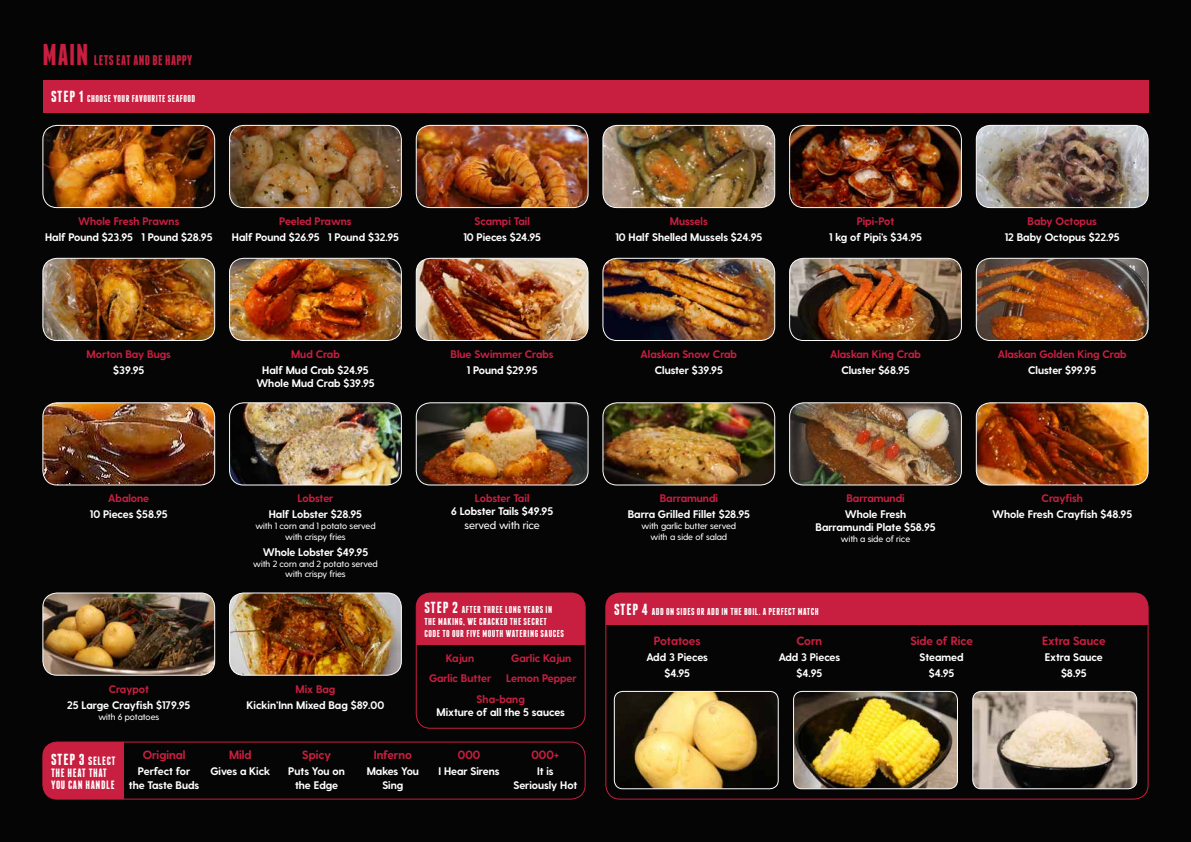
<style>
.page{position:relative;width:1191px;height:842px;background:#050505}
.page>*{position:absolute;margin:0;border:0;box-sizing:border-box;transform-origin:0 0}
.t1{font:700 14px "Franchise";letter-spacing:.025em;color:#c81f40}
.t2{font:700 12px "Greycliff CF";color:#c81f40}
.t3{font:700 12px/12px "Franchise";letter-spacing:.05em;color:#fff}
.t4{font:700 11px/13.2px "Greycliff CF";color:#fff;text-align:center}
.t5{font:700 11px/20.4px "Greycliff CF";color:#c81f40}
.t6{font:500 11px "Greycliff CF";color:#fff}
.t7{font:700 10px/12px "Franchise";letter-spacing:.05em;color:#fff}
.t8{font:500 9px/10.8px "Greycliff CF";color:#fff;text-align:center}
.s1{font-size:30px}
.s2{font-size:16px}
</style>
<div class="page">
<div style="left:43px;top:80px;width:1105px;height:32px;background:#c81f40"></div>
<img style="left:43px;top:125px;width:172px;height:83px">
<div style="left:43px;top:125px;width:172px;height:83px;border:1px solid #fff;border-radius:14px"></div>
<img style="left:976px;top:125px;width:172px;height:83px">
<div style="left:976px;top:125px;width:172px;height:83px;border:1px solid #fff;border-radius:14px"></div>
<div style="left:416px;top:593px;width:169px;height:52px;background:#c81f40"></div>
<div style="left:416px;top:593px;width:169px;height:136px;border:1px solid #c81f40;border-radius:14px"></div>
<div style="left:43px;top:742px;width:81px;height:57px;background:#c81f40"></div>
<div style="left:43px;top:742px;width:542px;height:57px;border:1px solid #c81f40;border-radius:14px"></div>
<div style="left:606px;top:593px;width:542px;height:32px;background:#c81f40"></div>
<div style="left:605px;top:593px;width:543px;height:206px;border:1px solid #c81f40;border-radius:14px"></div>
<img style="left:976px;top:258px;width:172px;height:82px">
<div style="left:976px;top:258px;width:172px;height:83px;border:1px solid #fff;border-radius:14px"></div>
<img style="left:789px;top:258px;width:172px;height:82px">
<div style="left:789px;top:258px;width:172px;height:83px;border:1px solid #fff;border-radius:14px"></div>
<img style="left:229px;top:125px;width:172px;height:83px">
<div style="left:229px;top:125px;width:173px;height:83px;border:1px solid #fff;border-radius:14px"></div>
<img style="left:43px;top:258px;width:172px;height:82px">
<div style="left:43px;top:258px;width:172px;height:83px;border:1px solid #fff;border-radius:14px"></div>
<img style="left:416px;top:125px;width:172px;height:83px">
<div style="left:416px;top:125px;width:172px;height:83px;border:1px solid #fff;border-radius:14px"></div>
<img style="left:229px;top:258px;width:172px;height:82px">
<div style="left:229px;top:258px;width:173px;height:83px;border:1px solid #fff;border-radius:14px"></div>
<img style="left:229px;top:403px;width:172px;height:82px">
<div style="left:229px;top:402px;width:173px;height:83px;border:1px solid #fff;border-radius:14px"></div>
<img style="left:789px;top:403px;width:172px;height:82px">
<div style="left:789px;top:402px;width:172px;height:83px;border:1px solid #fff;border-radius:14px"></div>
<img style="left:43px;top:593px;width:172px;height:82px">
<div style="left:43px;top:593px;width:172px;height:82px;border:1px solid #fff;border-radius:14px"></div>
<img style="left:416px;top:258px;width:172px;height:82px">
<div style="left:416px;top:258px;width:172px;height:83px;border:1px solid #fff;border-radius:14px"></div>
<img style="left:416px;top:403px;width:172px;height:82px">
<div style="left:416px;top:402px;width:172px;height:83px;border:1px solid #fff;border-radius:14px"></div>
<img style="left:603px;top:125px;width:171px;height:83px">
<div style="left:602px;top:125px;width:173px;height:83px;border:1px solid #fff;border-radius:14px"></div>
<img style="left:603px;top:258px;width:171px;height:82px">
<div style="left:602px;top:258px;width:173px;height:83px;border:1px solid #fff;border-radius:14px"></div>
<img style="left:604px;top:403px;width:170px;height:82px">
<div style="left:602px;top:402px;width:173px;height:83px;border:1px solid #fff;border-radius:14px"></div>
<img style="left:789px;top:125px;width:172px;height:83px">
<div style="left:789px;top:125px;width:172px;height:83px;border:1px solid #fff;border-radius:14px"></div>
<img style="left:976px;top:403px;width:172px;height:82px">
<div style="left:976px;top:402px;width:172px;height:83px;border:1px solid #fff;border-radius:14px"></div>
<img style="left:229px;top:593px;width:172px;height:82px">
<div style="left:229px;top:593px;width:173px;height:82px;border:1px solid #fff;border-radius:14px"></div>
<img style="left:43px;top:403px;width:172px;height:82px">
<div style="left:43px;top:402px;width:172px;height:83px;border:1px solid #fff;border-radius:14px"></div>
<img style="left:972px;top:691px;width:164px;height:98px">
<div style="left:972px;top:691px;width:165px;height:98px;border:1px solid #fff;border-radius:9px"></div>
<img style="left:793px;top:691px;width:164px;height:98px">
<div style="left:793px;top:691px;width:164px;height:98px;border:1px solid #fff;border-radius:9px"></div>
<img style="left:614px;top:691px;width:164px;height:98px">
<div style="left:614px;top:691px;width:164px;height:98px;border:1px solid #fff;border-radius:9px"></div>
<p class="t1" style="left:43px;top:54px;width:151px"><span class="s1">MAIN</span> LETS EAT AND BE HAPPY</p>
<p class="t7" style="left:51px;top:93px;width:146px"><span class="s2">STEP 1</span> CHOOSE YOUR FAVOURITE SEAFOOD</p>
<p class="t5" style="left:78px;top:211px;width:103px">Whole Fresh Prawns</p>
<p class="t4" style="left:45px;top:230px;width:169px">Half Pound $23.95 1 Pound $28.95</p>
<p class="t5" style="left:279px;top:211px;width:74px">Peeled Prawns</p>
<p class="t4" style="left:232px;top:230px;width:168px">Half Pound $26.95 1 Pound $32.95</p>
<p class="t5" style="left:474px;top:211px;width:57px">Scampi Tail</p>
<p class="t4" style="left:463px;top:230px;width:79px">10 Pieces $24.95</p>
<p class="t5" style="left:670px;top:211px;width:39px">Mussels</p>
<p class="t4" style="left:615px;top:230px;width:148px">10 Half Shelled Mussels $24.95</p>
<p class="t5" style="left:856px;top:211px;width:39px">Pipi-Pot</p>
<p class="t4" style="left:829px;top:230px;width:94px">1 kg of Pipi’s $34.95</p>
<p class="t5" style="left:1027px;top:211px;width:71px">Baby Octopus</p>
<p class="t4" style="left:1004px;top:230px;width:116px">12 Baby Octopus $22.95</p>
<p class="t5" style="left:87px;top:344px;width:86px">Morton Bay Bugs</p>
<p class="t4" style="left:113px;top:363px;width:33px">$39.95</p>
<p class="t5" style="left:291px;top:344px;width:50px">Mud Crab</p>
<p class="t4" style="left:256px;top:363px;width:120px">Half Mud Crab $24.95<br>Whole Mud Crab $39.95</p>
<p class="t5" style="left:450px;top:344px;width:104px">Blue Swimmer Crabs</p>
<p class="t4" style="left:467px;top:363px;width:72px">1 Pound $29.95</p>
<p class="t5" style="left:640px;top:344px;width:98px">Alaskan Snow Crab</p>
<p class="t4" style="left:655px;top:363px;width:69px">Cluster $39.95</p>
<p class="t5" style="left:830px;top:344px;width:92px">Alaskan King Crab</p>
<p class="t4" style="left:841px;top:363px;width:70px">Cluster $68.95</p>
<p class="t5" style="left:997px;top:344px;width:130px">Alaskan Golden King Crab</p>
<p class="t4" style="left:1028px;top:363px;width:69px">Cluster $99.95</p>
<p class="t5" style="left:108px;top:488px;width:42px">Abalone</p>
<p class="t4" style="left:90px;top:508px;width:79px">10 Pieces $58.95</p>
<p class="t5" style="left:109px;top:679px;width:42px">Craypot</p>
<p class="t4" style="left:67px;top:698px;width:124px">25 Large Crayfish $179.95</p>
<p class="t8" style="left:98px;top:711px;width:62px">with 6 potatoes</p>
<p class="t5" style="left:297px;top:488px;width:37px">Lobster</p>
<p class="t4" style="left:269px;top:508px;width:95px">Half Lobster $28.95</p>
<p class="t8" style="left:255px;top:520px;width:122px">with 1 corn and 1 potato served with crispy fries</p>
<p class="t4" style="left:263px;top:545px;width:107px">Whole Lobster $49.95</p>
<p class="t8" style="left:253px;top:558px;width:126px">with 2 corn and 2 potato served with crispy fries</p>
<p class="t5" style="left:295px;top:679px;width:41px">Mix Bag</p>
<p class="t4" style="left:246px;top:698px;width:139px">Kickin’Inn Mixed Bag $89.00</p>
<p class="t5" style="left:475px;top:488px;width:56px">Lobster Tail</p>
<p class="t4" style="left:451px;top:505px;width:104px">6 Lobster Tails $49.95</p>
<p class="t6" style="left:464px;top:518px;width:77px">served with rice</p>
<p class="t5" style="left:659px;top:488px;width:60px">Barramundi</p>
<p class="t4" style="left:628px;top:508px;width:124px">Barra Grilled Fillet $28.95</p>
<p class="t8" style="left:641px;top:520px;width:96px">with garlic butter served with a side of salad</p>
<p class="t5" style="left:846px;top:488px;width:60px">Barramundi</p>
<p class="t4" style="left:815px;top:508px;width:121px">Whole Fresh<br>Barramundi Plate $58.95</p>
<p class="t8" style="left:841px;top:534px;width:71px">with a side of rice</p>
<p class="t7" style="left:424px;top:604px;width:141px"><span class="s2">STEP 2</span> AFTER THREE LONG YEARS IN<br>THE MAKING, WE CRACKED THE SECRET<br>CODE TO OUR FIVE MOUTH WATERING SAUCES</p>
<p class="t7" style="left:614px;top:605px;width:206px"><span class="s2">STEP 4</span> ADD ON SIDES OR ADD IN THE BOIL. A PERFECT MATCH</p>
<p class="t2" style="left:796px;top:634px;width:27px">Corn</p>
<p class="t4" style="left:778px;top:650px;width:63px;line-height:16px">Add 3 Pieces $4.95</p>
<p class="t2" style="left:654px;top:634px;width:48px">Potatoes</p>
<p class="t4" style="left:646px;top:650px;width:63px;line-height:16px">Add 3 Pieces $4.95</p>
<p class="t5" style="left:446px;top:648px;width:30px">Kajun</p>
<p class="t5" style="left:511px;top:648px;width:62px">Garlic Kajun</p>
<p class="t5" style="left:429px;top:668px;width:64px">Garlic Butter</p>
<p class="t5" style="left:476px;top:668px;width:102px;text-indent:30px">Lemon Pepper<br>Sha-bang</p>
<p class="t4" style="left:436px;top:706px;width:130px">Mixture of all the 5 sauces</p>
<p class="t2" style="left:910px;top:634px;width:64px">Side of Rice</p>
<p class="t4" style="left:919px;top:650px;width:45px;line-height:16px">Steamed $4.95</p>
<p class="t3" style="left:51px;top:754px;width:66px"><span class="s2">STEP 3</span> SELECT<br>THE HEAT THAT<br>YOU CAN HANDLE</p>
<p class="t2" style="left:143px;top:748px;width:44px">Original</p>
<p class="t4" style="left:129px;top:765px;width:72px">Perfect for the Taste Buds</p>
<p class="t2" style="left:229px;top:748px;width:24px">Mild</p>
<p class="t4" style="left:210px;top:765px;width:61px">Gives a Kick</p>
<p class="t2" style="left:302px;top:748px;width:30px">Spicy</p>
<p class="t4" style="left:288px;top:765px;width:58px">Puts You on the Edge</p>
<p class="t2" style="left:374px;top:748px;width:40px">Inferno</p>
<p class="t4" style="left:367px;top:765px;width:54px">Makes You<br>Sing</p>
<p class="t2" style="left:458px;top:748px;width:24px">000</p>
<p class="t4" style="left:438px;top:765px;width:62px">I Hear Sirens</p>
<p class="t2" style="left:531px;top:748px;width:29px">000+</p>
<p class="t4" style="left:513px;top:765px;width:65px">It is<br>Seriously Hot</p>
<p class="t5" style="left:1041px;top:488px;width:43px">Crayfish</p>
<p class="t4" style="left:992px;top:508px;width:141px">Whole Fresh Crayfish $48.95</p>
<p class="t2" style="left:1042px;top:634px;width:65px">Extra Sauce</p>
<p class="t4" style="left:1044px;top:650px;width:60px;line-height:16px">Extra Sauce $8.95</p>
</div>
